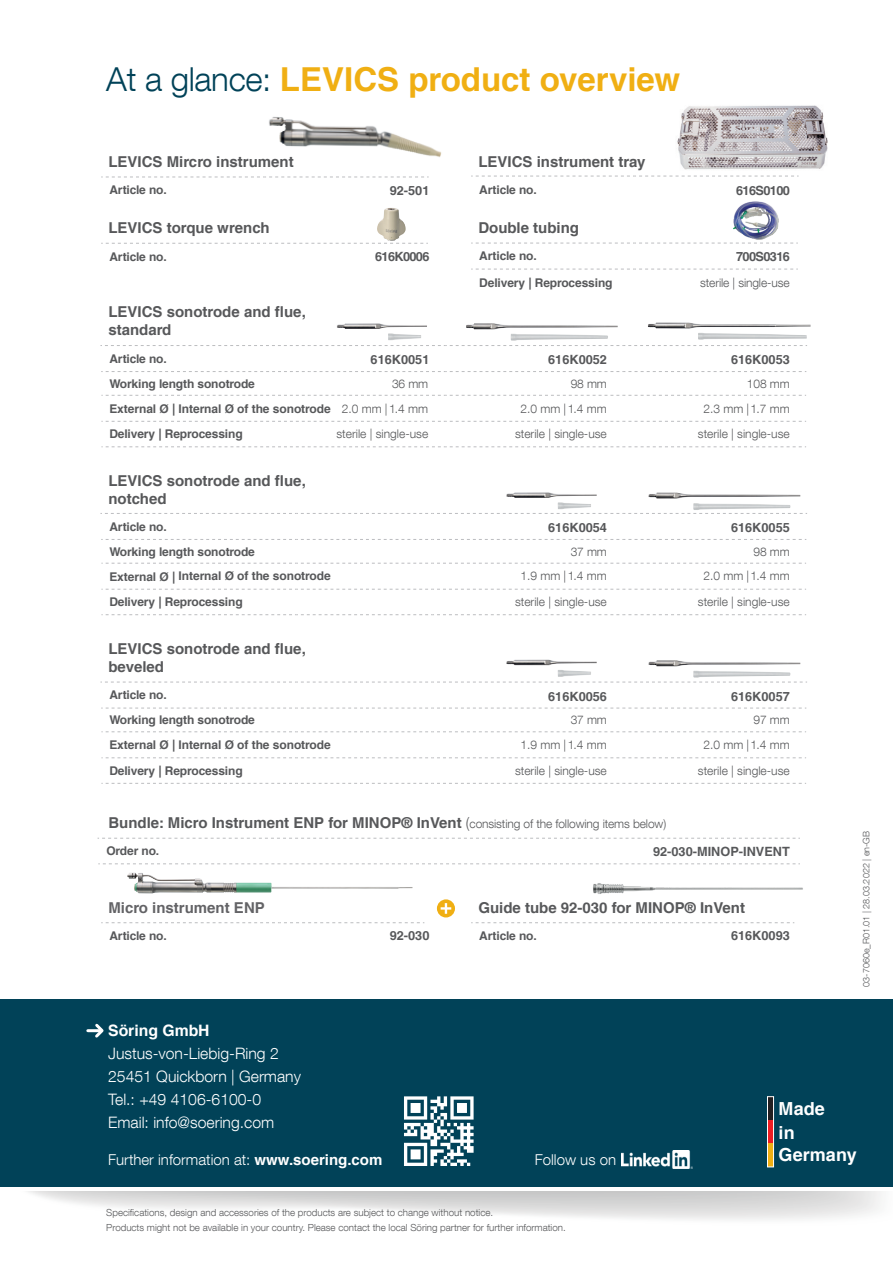
<style>
.page{position:relative;width:893px;height:1263px;background:#fff}
.page>*{position:absolute;margin:0;border:0;box-sizing:border-box;transform-origin:0 0}
.t1{font:700 33px "Helvetica LT Com";color:#f0af13}
.t2{font:700 18px/23.2px "Helvetica LT Com";letter-spacing:.005em;color:#fff}
.t3{font:300 15.75px/23px "Helvetica Neue LT Com";color:#fff}
.t4{font:700 15.75px "Helvetica LT Com";color:#fff}
.t5{font:700 15px/18px "Helvetica LT Com";color:#57585a}
.t6{font:300 15px "Helvetica Neue LT Com";color:#fff}
.t7{font:700 15px "Helvetica LT Com";color:#636366}
.t8{font:700 12.75px "Helvetica LT Com";color:#57585a}
.t9{font:700 12.75px "Helvetica LT Com";letter-spacing:-.05em;color:#57585a}
.t10{font:700 12px/24.9px "Helvetica LT Com";letter-spacing:-.01em;color:#57585a}
.t11{font:300 12px "Helvetica Neue LT Com";color:#57585a}
.t12{font:300 9.75px/15px "Helvetica Neue LT Com";color:#57585a}
.t13{font:300 9px "Helvetica Neue LT Com";color:#57585a}
.s1{font-family:"Helvetica Neue LT Com";font-weight:300;color:#014258}
.s2{font-family:"Helvetica Neue LT Com";font-weight:300}
.s3{font-family:"Helvetica Neue LT Com";font-weight:300;font-size:12px}
.s4{font-family:"Helvetica LT Com";font-weight:700}
</style>
<div class="page">
<svg style="left:100px;top:682px;width:707px;height:102px"></svg>
<div style="left:0;top:1009px;width:893px;height:182px;background:linear-gradient(to right,#fff,#fff)"></div>
<div style="left:0;top:999px;width:893px;height:187px;background:#014258"></div>
<svg style="left:471px;top:175px;width:328px;height:2px"></svg>
<svg style="left:101px;top:242px;width:327px;height:2px"></svg>
<img style="left:377px;top:208px;width:29px;height:33px">
<img style="left:269px;top:117px;width:173px;height:40px">
<img style="left:677px;top:105px;width:151px;height:65px">
<svg style="left:471px;top:242px;width:327px;height:28px"></svg>
<img style="left:721px;top:201px;width:67px;height:43px">
<svg style="left:404px;top:1096px;width:70px;height:70px"></svg>
<svg style="left:101px;top:147px;width:328px;height:31px"></svg>
<svg style="left:98px;top:838px;width:702px;height:86px"></svg>
<img style="left:506px;top:659px;width:91px;height:6px">
<img style="left:558px;top:670px;width:33px;height:7px">
<img style="left:649px;top:660px;width:151px;height:6px">
<img style="left:693px;top:670px;width:98px;height:8px">
<svg style="left:100px;top:345px;width:707px;height:103px"></svg>
<img style="left:337px;top:323px;width:90px;height:6px">
<img style="left:388px;top:333px;width:33px;height:7px">
<img style="left:466px;top:323px;width:152px;height:7px">
<img style="left:648px;top:322px;width:163px;height:7px">
<img style="left:698px;top:333px;width:109px;height:7px">
<img style="left:506px;top:492px;width:91px;height:6px">
<img style="left:558px;top:502px;width:33px;height:7px">
<svg style="left:100px;top:513px;width:707px;height:103px"></svg>
<img style="left:649px;top:492px;width:151px;height:7px">
<img style="left:693px;top:503px;width:98px;height:7px">
<img style="left:621px;top:1150px;width:72px;height:18px">
<svg style="left:88px;top:1023px;width:16px;height:15px"></svg>
<div style="left:768px;top:1096px;width:5px;height:24px;background:#231f20"></div>
<div style="left:768px;top:1120px;width:5px;height:23px;background:#ee1d23"></div>
<div style="left:768px;top:1143px;width:5px;height:24px;background:#f0af13"></div>
<div style="left:767px;top:1096px;width:7px;height:71px;border:1px solid #fff"></div>
<h1 class="t1" style="left:106px;top:59px;width:575px"><span class="s1">At a glance:</span> LEVICS product overview</h1>
<p class="t5" style="left:108px;top:153px;width:187px">LEVICS Mircro instrument</p>
<p class="t5" style="left:478px;top:153px;width:169px">LEVICS instrument tray</p>
<p class="t10" style="left:109px;top:178px;width:59px">Article no.</p>
<p class="t8" style="left:390px;top:182px;width:41px">92-501</p>
<p class="t10" style="left:479px;top:177px;width:59px">Article no.</p>
<p class="t9" style="left:736px;top:182px;width:55px">616S0100</p>
<p class="t5" style="left:108px;top:219px;width:163px">LEVICS torque wrench</p>
<p class="t5" style="left:478px;top:219px;width:102px">Double tubing</p>
<p class="t10" style="left:109px;top:244px;width:59px">Article no.</p>
<p class="t9" style="left:375px;top:248px;width:56px">616K0006</p>
<p class="t10" style="left:479px;top:243px;width:135px;line-height:26.2px">Article no.<br>Delivery | Reprocessing</p>
<p class="t9" style="left:736px;top:248px;width:55px">700S0316</p>
<p class="t11" style="left:700px;top:275px;width:91px">sterile | single-use</p>
<p class="t5" style="left:108px;top:303px;width:199px">LEVICS sonotrode and flue, standard</p>
<p class="t10" style="left:109px;top:346px;width:147px">Article no.<br>Working length sonotrode</p>
<p class="t8" style="left:371px;top:352px;width:60px">616K0051</p>
<p class="t8" style="left:548px;top:352px;width:60px">616K0052</p>
<p class="t8" style="left:731px;top:352px;width:60px">616K0053</p>
<p class="t11" style="left:392px;top:376px;width:38px">36 mm</p>
<p class="t11" style="left:571px;top:376px;width:38px">98 mm</p>
<p class="t11" style="left:747px;top:376px;width:44px">108 mm</p>
<p class="t10" style="left:109px;top:396px;width:223px">External Ø | Internal Ø of the sonotrode</p>
<p class="t11" style="left:342px;top:401px;width:88px">2.0 mm | 1.4 mm</p>
<p class="t11" style="left:520px;top:401px;width:88px">2.0 mm | 1.4 mm</p>
<p class="t11" style="left:703px;top:401px;width:88px">2.3 mm | 1.7 mm</p>
<p class="t10" style="left:109px;top:422px;width:135px">Delivery | Reprocessing</p>
<p class="t11" style="left:336px;top:427px;width:93px">sterile | single-use</p>
<p class="t11" style="left:515px;top:427px;width:93px">sterile | single-use</p>
<p class="t11" style="left:698px;top:427px;width:93px">sterile | single-use</p>
<p class="t5" style="left:108px;top:471px;width:199px">LEVICS sonotrode and flue, notched</p>
<p class="t10" style="left:109px;top:514px;width:147px">Article no.<br>Working length sonotrode</p>
<p class="t8" style="left:548px;top:520px;width:60px">616K0054</p>
<p class="t8" style="left:731px;top:520px;width:60px">616K0055</p>
<p class="t11" style="left:571px;top:544px;width:38px">37 mm</p>
<p class="t11" style="left:753px;top:544px;width:38px">98 mm</p>
<p class="t10" style="left:109px;top:564px;width:223px">External Ø | Internal Ø of the sonotrode</p>
<p class="t11" style="left:520px;top:569px;width:88px">1.9 mm | 1.4 mm</p>
<p class="t11" style="left:703px;top:569px;width:88px">2.0 mm | 1.4 mm</p>
<p class="t10" style="left:109px;top:590px;width:135px">Delivery | Reprocessing</p>
<p class="t11" style="left:515px;top:595px;width:93px">sterile | single-use</p>
<p class="t11" style="left:698px;top:595px;width:93px">sterile | single-use</p>
<p class="t5" style="left:108px;top:640px;width:199px">LEVICS sonotrode and flue, beveled</p>
<p class="t10" style="left:109px;top:683px;width:147px">Article no.<br>Working length sonotrode</p>
<p class="t8" style="left:548px;top:688px;width:60px">616K0056</p>
<p class="t8" style="left:731px;top:688px;width:60px">616K0057</p>
<p class="t11" style="left:571px;top:713px;width:38px">37 mm</p>
<p class="t11" style="left:753px;top:713px;width:38px">97 mm</p>
<p class="t10" style="left:109px;top:732px;width:223px">External Ø | Internal Ø of the sonotrode</p>
<p class="t11" style="left:520px;top:737px;width:88px">1.9 mm | 1.4 mm</p>
<p class="t11" style="left:703px;top:737px;width:88px">2.0 mm | 1.4 mm</p>
<p class="t10" style="left:109px;top:758px;width:135px">Delivery | Reprocessing</p>
<p class="t11" style="left:515px;top:763px;width:93px">sterile | single-use</p>
<p class="t11" style="left:698px;top:763px;width:93px">sterile | single-use</p>
<p class="t5" style="left:108px;top:814px;width:559px">Bundle: Micro Instrument ENP for MINOP® InVent <span class="s2">(</span><span class="s3">consisting of the following items below)</span></p>
<p class="t10" style="left:106px;top:839px;width:54px">Order no.</p>
<p class="t8" style="left:653px;top:843px;width:138px">92-030-MINOP-INVENT</p>
<p class="t7" style="left:108px;top:898px;width:158px">Micro instrument ENP</p>
<p class="t10" style="left:109px;top:923px;width:59px">Article no.</p>
<p class="t8" style="left:390px;top:928px;width:41px">92-030</p>
<p class="t5" style="left:478px;top:898px;width:268px">Guide tube 92-030 for MINOP® InVent</p>
<p class="t8" style="left:731px;top:928px;width:60px">616K0093</p>
<p class="t10" style="left:479px;top:923px;width:59px">Article no.</p>
<p class="t13" style="left:861px;top:986px;width:157px;rotate:-90deg">03-7060e_R01.01 | 28.03.2022 | en-GB</p>
<h3 class="t4" style="left:108px;top:1021px;width:103px">Söring GmbH</h3>
<h3 class="t3" style="left:108px;top:1042px;width:194px">Justus-von-Liebig-Ring 2<br>25451 Quickborn | Germany<br>Tel.: +49 4106-6100-0<br>Email: info@soering.com</h3>
<p class="t6" style="left:108px;top:1151px;width:276px">Further information at: <span class="s4">www.soering.com</span></p>
<p class="t6" style="left:535px;top:1151px;width:83px">Follow us on</p>
<p class="t12" style="left:106px;top:1204px;width:461px">Specifications, design and accessories of the products are subject to change without notice.<br>Products might not be available in your country. Please contact the local Söring partner for further information.</p>
<h2 class="t2" style="left:779px;top:1096px;width:80px">Made<br>in<br>Germany</h2>
</div>
